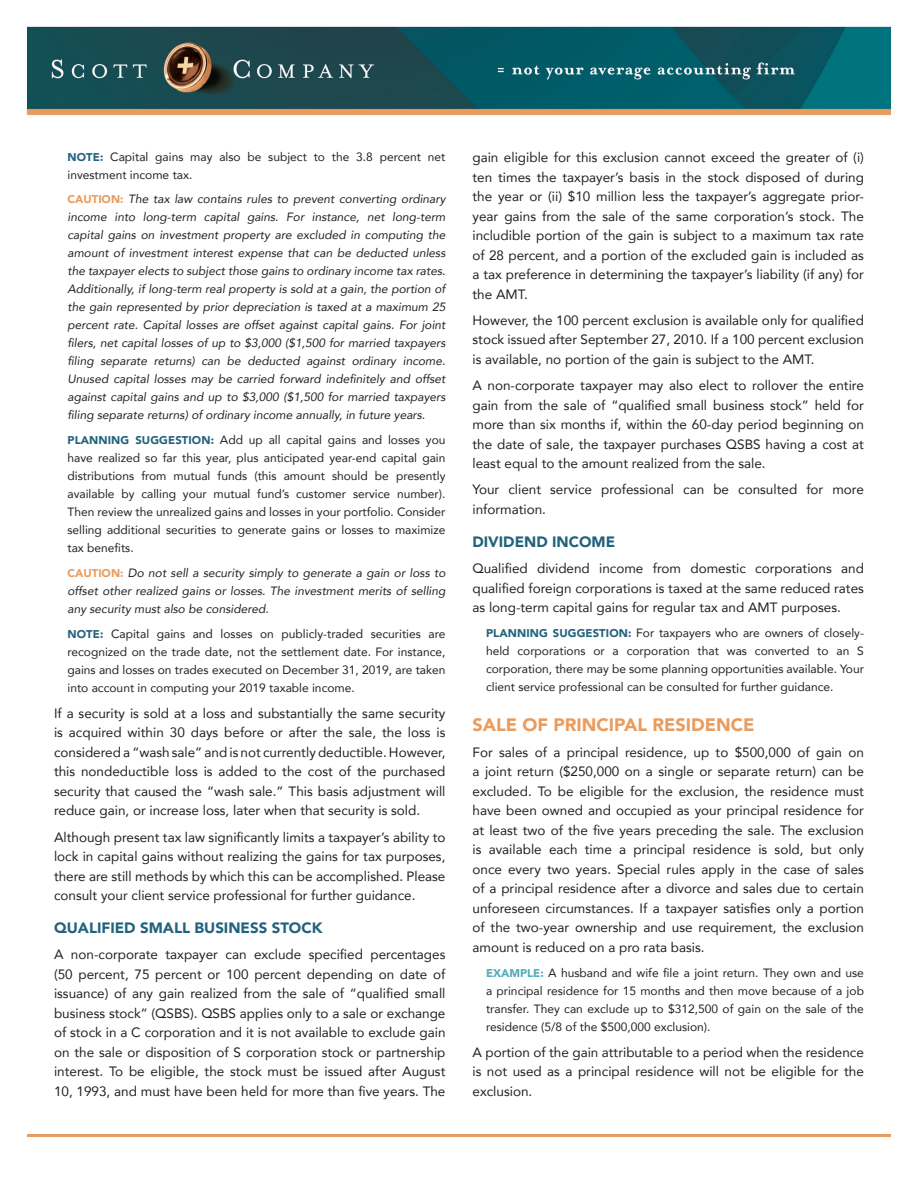
<style>
.page{position:relative;width:918px;height:1188px;background:#fff}
.page>*{position:absolute;margin:0;border:0;box-sizing:border-box;transform-origin:0 0}
.t1{font:900 18px "Avenir";color:#e99c5e}
.Sub_Heading{font:900 15px "Avenir";color:#22627c}
.t2{font:13.5px/19.5px "Avenir";color:#231f20;text-align:justify}
.Indent{font:12px/18px "Avenir";color:#231f20;text-align:justify}
.Indent_Italic{font:italic 12px/18px "Avenir";color:#231f20;text-align:justify}
.s1{font-weight:900;font-size:11.25px;color:#22627c}
.s2{font-weight:900;font-style:normal;font-size:11.25px;color:#e99c5e}
.s3{font-weight:900;font-size:11.25px;color:#52abb8}
</style>
<div class="page">
<img style="left:26px;top:26px;width:865px;height:90px">
<hr style="left:27px;top:1134px;width:864px;height:3px;background:#e99c5e">
<p class="Indent" style="left:68px;top:147px;width:380px"><span class="s1">NOTE:</span> Capital gains may also be subject to the 3.8 percent net investment income tax.</p>
<p class="Indent_Italic" style="left:68px;top:190px;width:380px"><span class="s2">CAUTION:</span> The tax law contains rules to prevent converting ordinary income into long-term capital gains. For instance, net long-term capital gains on investment property are excluded in computing the amount of investment interest expense that can be deducted unless the taxpayer elects to subject those gains to ordinary income tax rates.<br>Additionally, if long-term real property is sold at a gain, the portion of the gain represented by prior depreciation is taxed at a maximum 25 percent rate. Capital losses are offset against capital gains. For joint filers, net capital losses of up to $3,000 ($1,500 for married taxpayers filing separate returns) can be deducted against ordinary income.<br>Unused capital losses may be carried forward indefinitely and offset against capital gains and up to $3,000 ($1,500 for married taxpayers filing separate returns) of ordinary income annually, in future years.</p>
<p class="Indent" style="left:68px;top:430px;width:380px"><span class="s1">PLANNING SUGGESTION:</span> Add up all capital gains and losses you have realized so far this year, plus anticipated year-end capital gain distributions from mutual funds (this amount should be presently available by calling your mutual fund’s customer service number).<br>Then review the unrealized gains and losses in your portfolio. Consider selling additional securities to generate gains or losses to maximize tax benefits.</p>
<p class="Indent_Italic" style="left:68px;top:563px;width:380px"><span class="s2">CAUTION:</span> Do not sell a security simply to generate a gain or loss to offset other realized gains or losses. The investment merits of selling any security must also be considered.</p>
<p class="Indent" style="left:68px;top:624px;width:380px"><span class="s1">NOTE:</span> Capital gains and losses on publicly-traded securities are recognized on the trade date, not the settlement date. For instance, gains and losses on trades executed on December 31, 2019, are taken into account in computing your 2019 taxable income.</p>
<p class="t2" style="left:54px;top:703px;width:393px">If a security is sold at a loss and substantially the same security is acquired within 30 days before or after the sale, the loss is considered a “wash sale” and is not currently deductible. However, this nondeductible loss is added to the cost of the purchased security that caused the “wash sale.” This basis adjustment will reduce gain, or increase loss, later when that security is sold.</p>
<p class="t2" style="left:54px;top:827px;width:393px">Although present tax law significantly limits a taxpayer’s ability to lock in capital gains without realizing the gains for tax purposes, there are still methods by which this can be accomplished. Please consult your client service professional for further guidance.</p>
<p class="Sub_Heading" style="left:54px;top:915px;width:270px">QUALIFIED SMALL BUSINESS STOCK</p>
<p class="t2" style="left:54px;top:944px;width:393px">A non-corporate taxpayer can exclude specified percentages (50 percent, 75 percent or 100 percent depending on date of issuance) of any gain realized from the sale of “qualified small business stock” (QSBS). QSBS applies only to a sale or exchange of stock in a C corporation and it is not available to exclude gain on the sale or disposition of S corporation stock or partnership interest. To be eligible, the stock must be issued after August 10, 1993, and must have been held for more than five years. The</p>
<p class="t2" style="left:472px;top:147px;width:393px">gain eligible for this exclusion cannot exceed the greater of (i) ten times the taxpayer’s basis in the stock disposed of during the year or (ii) $10 million less the taxpayer’s aggregate prior&shy;year gains from the sale of the same corporation’s stock. The includible portion of the gain is subject to a maximum tax rate of 28 percent, and a portion of the excluded gain is included as a tax preference in determining the taxpayer’s liability (if any) for the AMT.</p>
<p class="t2" style="left:472px;top:310px;width:393px">However, the 100 percent exclusion is available only for qualified stock issued after September 27, 2010. If a 100 percent exclusion is available, no portion of the gain is subject to the AMT.</p>
<p class="t2" style="left:472px;top:375px;width:393px">A non-corporate taxpayer may also elect to rollover the entire gain from the sale of “qualified small business stock” held for more than six months if, within the 60-day period beginning on the date of sale, the taxpayer purchases QSBS having a cost at least equal to the amount realized from the sale.</p>
<p class="t2" style="left:472px;top:479px;width:393px">Your client service professional can be consulted for more information.</p>
<p class="Sub_Heading" style="left:472px;top:529px;width:144px">DIVIDEND INCOME</p>
<p class="t2" style="left:472px;top:558px;width:393px">Qualified dividend income from domestic corporations and qualified foreign corporations is taxed at the same reduced rates as long-term capital gains for regular tax and AMT purposes.</p>
<p class="Indent" style="left:486px;top:623px;width:380px"><span class="s1">PLANNING SUGGESTION:</span> For taxpayers who are owners of closely&shy;held corporations or a corporation that was converted to an S corporation, there may be some planning opportunities available. Your client service professional can be consulted for further guidance.</p>
<p class="t1" style="left:472px;top:709px;width:283px">SALE OF PRINCIPAL RESIDENCE</p>
<p class="t2" style="left:472px;top:742px;width:393px">For sales of a principal residence, up to $500,000 of gain on a joint return ($250,000 on a single or separate return) can be excluded. To be eligible for the exclusion, the residence must have been owned and occupied as your principal residence for at least two of the five years preceding the sale. The exclusion is available each time a principal residence is sold, but only once every two years. Special rules apply in the case of sales of a principal residence after a divorce and sales due to certain unforeseen circumstances. If a taxpayer satisfies only a portion of the two-year ownership and use requirement, the exclusion amount is reduced on a pro rata basis.</p>
<p class="Indent" style="left:486px;top:963px;width:379px"><span class="s3">EXAMPLE:</span> A husband and wife file a joint return. They own and use a principal residence for 15 months and then move because of a job transfer. They can exclude up to $312,500 of gain on the sale of the residence (5/8 of the $500,000 exclusion).</p>
<p class="t2" style="left:472px;top:1042px;width:393px">A portion of the gain attributable to a period when the residence is not used as a principal residence will not be eligible for the exclusion.</p>
</div>
